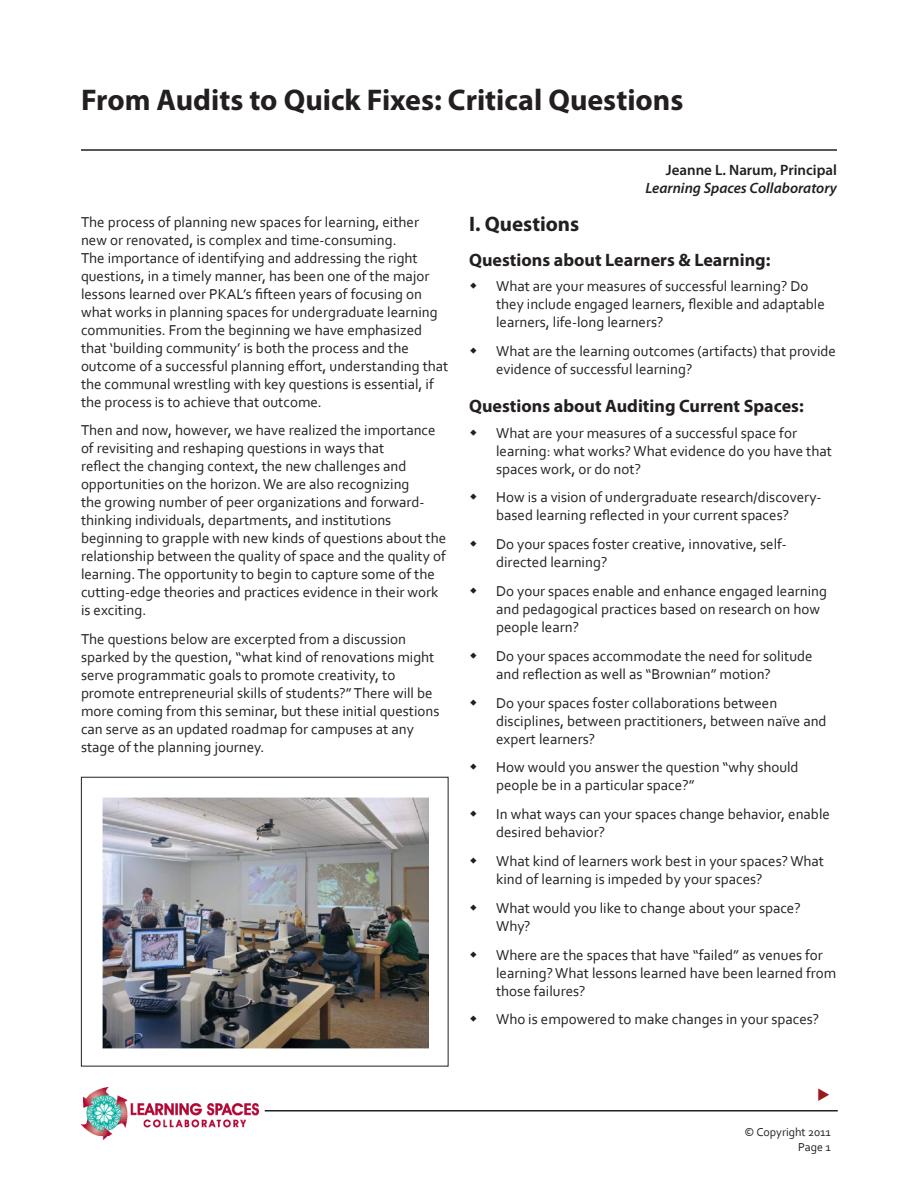
<style>
.page{position:relative;width:918px;height:1188px;background:#fff}
.page>*{position:absolute;margin:0;border:0;box-sizing:border-box;transform-origin:0 0}
.PreTitle_-_First_Pag{font:700 30px "Myriad Pro";color:#231f20}
.Subheading_1{font:700 21px "Myriad Pro";color:#231f20}
.Subheading_2{font:700 18px "Myriad Pro";color:#231f20}
.Body_Text{font:15px/18px "Corbel";color:#231f20}
.Body_Text_Bullet{font:15px/18px "Corbel";color:#231f20}
.Author_Architect{font:italic 600 15px/18px "Myriad Pro";color:#231f20;text-align:right}
.t1{font:12px "Corbel";color:#231f20}
.s1{font-style:normal}
</style>
<div class="page">
<hr style="left:81px;top:149px;width:756px;height:2px;background:#231f20">
<img style="left:81px;top:1088px;width:177px;height:51px">
<hr style="left:265px;top:1110px;width:573px;height:2px;background:#231f20">
<div style="left:81px;top:777px;width:367px;height:289px;border:1px solid #231f20"></div>
<img style="left:102px;top:798px;width:326px;height:250px">
<p class="PreTitle_-_First_Pag" style="left:81px;top:81px;width:604px">From Audits to Quick Fixes: Critical Questions</p>
<p class="Body_Text" style="left:81px;top:212px;width:369px">The process of planning new spaces for learning, either new or renovated, is complex and time-consuming.<br>The importance of identifying and addressing the right questions, in a timely manner, has been one of the major lessons learned over PKAL’s fifteen years of focusing on what works in planning spaces for undergraduate learning communities. From the beginning we have emphasized that ‘building community’ is both the process and the outcome of a successful planning effort, understanding that the communal wrestling with key questions is essential, if the process is to achieve that outcome.</p>
<p class="Body_Text" style="left:81px;top:421px;width:367px">Then and now, however, we have realized the importance of revisiting and reshaping questions in ways that<br>reflect the changing context, the new challenges and opportunities on the horizon. We are also recognizing<br>the growing number of peer organizations and forward&shy;thinking individuals, departments, and institutions beginning to grapple with new kinds of questions about the relationship between the quality of space and the quality of learning. The opportunity to begin to capture some of the cutting-edge theories and practices evidence in their work is exciting.</p>
<p class="Body_Text" style="left:81px;top:630px;width:360px">The questions below are excerpted from a discussion sparked by the question, “what kind of renovations might serve programmatic goals to promote creativity, to promote entrepreneurial skills of students?” There will be more coming from this seminar, but these initial questions can serve as an updated roadmap for campuses at any stage of the planning journey.</p>
<p class="Author_Architect" style="left:645px;top:160px;width:193px"><span class="s1">Jeanne L. Narum, Principal<br></span>Learning Spaces Collaboratory</p>
<p class="Subheading_1" style="left:469px;top:211px;width:112px">I. Questions</p>
<p class="Subheading_2" style="left:469px;top:248px;width:303px">Questions about Learners &amp; Learning:</p>
<p class="Body_Text_Bullet" style="left:496px;top:277px;width:330px">What are your measures of successful learning? Do they include engaged learners, flexible and adaptable learners, life-long learners?</p>
<p class="Body_Text_Bullet" style="left:496px;top:342px;width:342px">What are the learning outcomes (artifacts) that provide evidence of successful learning?</p>
<p class="Subheading_2" style="left:469px;top:394px;width:336px">Questions about Auditing Current Spaces:</p>
<p class="Body_Text_Bullet" style="left:496px;top:423px;width:337px">What are your measures of a successful space for learning: what works? What evidence do you have that spaces work, or do not?</p>
<p class="Body_Text_Bullet" style="left:496px;top:488px;width:327px">How is a vision of undergraduate research/discovery&shy;based learning reflected in your current spaces?</p>
<p class="Body_Text_Bullet" style="left:496px;top:535px;width:292px">Do your spaces foster creative, innovative, self&shy;directed learning?</p>
<p class="Body_Text_Bullet" style="left:496px;top:582px;width:332px">Do your spaces enable and enhance engaged learning and pedagogical practices based on research on how people learn?</p>
<p class="Body_Text_Bullet" style="left:496px;top:646px;width:318px">Do your spaces accommodate the need for solitude and reflection as well as “Brownian” motion?</p>
<p class="Body_Text_Bullet" style="left:496px;top:693px;width:332px">Do your spaces foster collaborations between disciplines, between practitioners, between naïve and expert learners?</p>
<p class="Body_Text_Bullet" style="left:496px;top:758px;width:304px">How would you answer the question “why should people be in a particular space?”</p>
<p class="Body_Text_Bullet" style="left:496px;top:805px;width:335px">In what ways can your spaces change behavior, enable desired behavior?</p>
<p class="Body_Text_Bullet" style="left:496px;top:852px;width:330px">What kind of learners work best in your spaces? What kind of learning is impeded by your spaces?</p>
<p class="Body_Text_Bullet" style="left:496px;top:898px;width:306px">What would you like to change about your space?<br>Why?</p>
<p class="Body_Text_Bullet" style="left:496px;top:945px;width:342px">Where are the spaces that have “failed” as venues for learning? What lessons learned have been learned from those failures?</p>
<p class="Body_Text_Bullet" style="left:496px;top:1010px;width:325px">Who is empowered to make changes in your spaces?</p>
<p class="t1" style="left:745px;top:1125px;width:88px">© Copyright 2011</p>
<p class="t1" style="left:798px;top:1139px;width:34px">Page 1</p>
</div>
